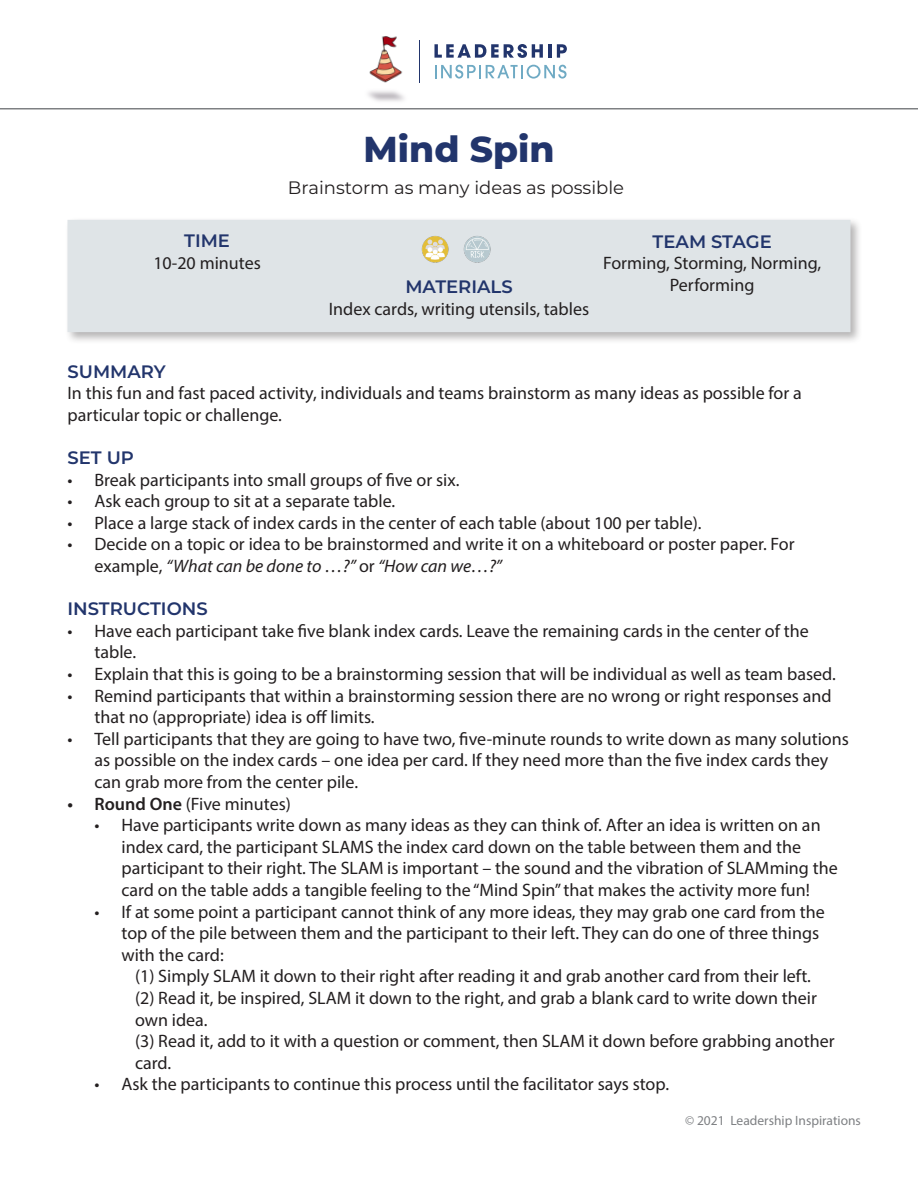
<style>
.page{position:relative;width:918px;height:1188px;background:#fff}
.page>*{position:absolute;margin:0;border:0;box-sizing:border-box;transform-origin:0 0}
.t1{font:800 36px "Montserrat";color:#22356c}
.t2{font:18px/21.6px "Myriad Pro";color:#231f20}
.t3{font:600 18px "Montserrat";color:#22356c}
.t4{font:18px "Montserrat";color:#231f20}
.t5{font:13.5px "Myriad Pro";color:#7e8083}
.s1{font-style:italic}
.s2{font-weight:600}
</style>
<div class="page">
<svg style="left:446px;top:44px;width:97px;height:14px"></svg>
<hr style="left:548px;top:44px;width:4px;height:14px;background:#22356c">
<svg style="left:557px;top:44px;width:10px;height:14px"></svg>
<svg style="left:442px;top:65px;width:125px;height:14px"></svg>
<hr style="left:0;top:108px;width:918px;height:2px;background:#7e8083">
<img style="left:369px;top:36px;width:73px;height:47px">
<div style="left:64px;top:217px;width:799px;height:128px;background:#231f20;opacity:.34"></div>
<div style="left:68px;top:220px;width:782px;height:112px;background:#dfe4e7"></div>
<img style="left:463px;top:236px;width:28px;height:27px">
<img style="left:421px;top:236px;width:28px;height:27px">
<p class="t1" style="left:363px;top:122px;width:193px">Mind Spin</p>
<p class="t3" style="left:184px;top:228px;width:47px">TIME</p>
<p class="t2" style="left:153px;top:251px;width:109px">10-20 minutes</p>
<p class="t4" style="left:288px;top:175px;width:338px">Brainstorm as many ideas as possible</p>
<p class="t3" style="left:653px;top:228px;width:121px">TEAM STAGE</p>
<p class="t2" style="left:603px;top:252px;width:220px">Forming, Storming, Norming,</p>
<p class="t3" style="left:405px;top:274px;width:109px">MATERIALS</p>
<p class="t2" style="left:670px;top:274px;width:86px">Performing</p>
<p class="t2" style="left:329px;top:298px;width:262px">Index cards, writing utensils, tables</p>
<p class="t3" style="left:68px;top:358px;width:100px">SUMMARY</p>
<p class="t2" style="left:68px;top:382px;width:736px">In this fun and fast paced activity, individuals and teams brainstorm as many ideas as possible for a particular topic or challenge.</p>
<p class="t3" style="left:68px;top:445px;width:68px">SET UP</p>
<p class="t2" style="left:68px;top:468px;width:393px">• Break participants into small groups of five or six.</p>
<p class="t2" style="left:68px;top:490px;width:329px">• Ask each group to sit at a separate table.</p>
<p class="t2" style="left:68px;top:512px;width:636px">• Place a large stack of index cards in the center of each table (about 100 per table).</p>
<p class="t2" style="left:94px;top:533px;width:702px;text-indent:-27px">• Decide on a topic or idea to be brainstormed and write it on a whiteboard or poster paper. For example, <span class="s1">“What can be done to …?”</span> or <span class="s1">“How can we…?”</span></p>
<p class="t3" style="left:68px;top:596px;width:142px">INSTRUCTIONS</p>
<p class="t2" style="left:94px;top:620px;width:716px;text-indent:-27px">• Have each participant take five blank index cards. Leave the remaining cards in the center of the table.</p>
<p class="t2" style="left:68px;top:663px;width:770px">• Explain that this is going to be a brainstorming session that will be individual as well as team based.</p>
<p class="t2" style="left:94px;top:684px;width:739px;text-indent:-27px">• Remind participants that within a brainstorming session there are no wrong or right responses and that no (appropriate) idea is off limits.</p>
<p class="t2" style="left:94px;top:728px;width:756px;text-indent:-27px">• Tell participants that they are going to have two, five-minute rounds to write down as many solutions as possible on the index cards – one idea per card. If they need more than the five index cards they can grab more from the center pile.</p>
<p class="t2" style="left:68px;top:792px;width:225px"><span class="s2">• Round One</span> (Five minutes)</p>
<p class="t2" style="left:122px;top:814px;width:718px;text-indent:-27px">• Have participants write down as many ideas as they can think of. After an idea is written on an index card, the participant SLAMS the index card down on the table between them and the participant to their right. The SLAM is important – the sound and the vibration of SLAMming the card on the table adds a tangible feeling to the “Mind Spin” that makes the activity more fun!</p>
<p class="t2" style="left:122px;top:900px;width:705px;text-indent:-27px">• If at some point a participant cannot think of any more ideas, they may grab one card from the top of the pile between them and the participant to their left. They can do one of three things with the card:</p>
<p class="t2" style="left:135px;top:965px;width:678px">(1) Simply SLAM it down to their right after reading it and grab another card from their left.</p>
<p class="t2" style="left:135px;top:987px;width:684px">(2) Read it, be inspired, SLAM it down to the right, and grab a blank card to write down their own idea.</p>
<p class="t2" style="left:135px;top:1030px;width:701px">(3) Read it, add to it with a question or comment, then SLAM it down before grabbing another card.</p>
<p class="t2" style="left:94px;top:1073px;width:576px">• Ask the participants to continue this process until the facilitator says stop.</p>
<p class="t5" style="left:685px;top:1112px;width:177px">© 2021 Leadership Inspirations</p>
</div>
